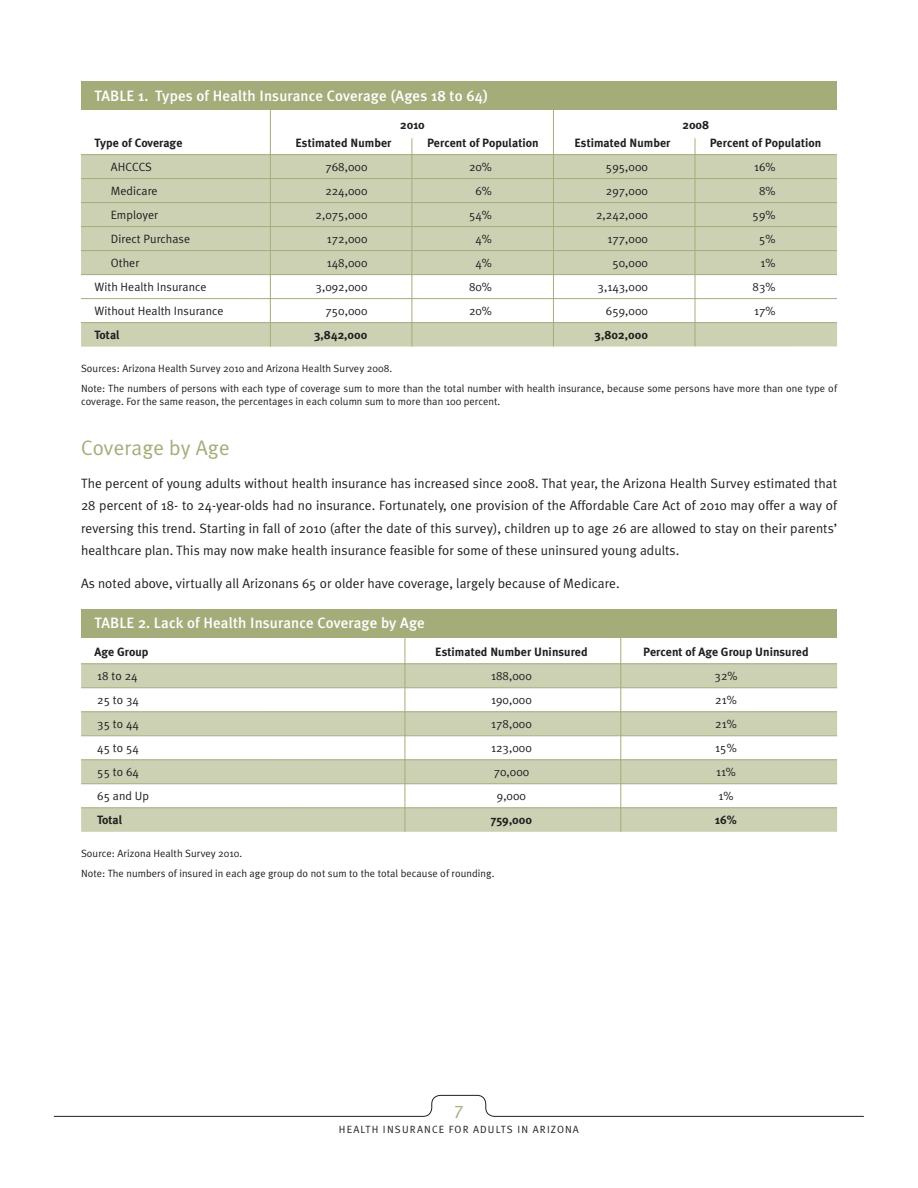
<style>
.page{position:relative;width:918px;height:1188px;background:#fff}
.page>*{position:absolute;margin:0;border:0;box-sizing:border-box;transform-origin:0 0}
.BHead{font:21px "Meta Plus Normal";letter-spacing:.01em;color:#a4ad7a}
.t1{font:18px "Meta Plus Normal";color:#a4ad7a}
.TableHead{font:500 15px "Meta Plus";letter-spacing:.01em;color:#fff}
.RTF{font:13.5px/22.5px "Meta Plus Normal";letter-spacing:.005em;color:#231f20;text-align:justify}
.Table_Entry{font:12px "Meta Plus Normal";letter-spacing:.005em;color:#231f20}
.TableHeaders{font:700 12px "Meta Plus";letter-spacing:.005em;color:#231f20}
.Table_Entry-2{font:700 12px "Meta Plus";letter-spacing:.005em;color:#231f20}
.References{font:10.5px/13.5px "Meta Plus Normal";letter-spacing:.005em;color:#231f20}
.References-2{font:10.5px "Meta Plus Normal";letter-spacing:.11em;color:#231f20}
</style>
<div class="page">
<svg style="left:53px;top:1095px;width:811px;height:22px"></svg>
<div style="left:81px;top:609px;width:756px;height:29px;background:#a4ad7a"></div>
<div style="left:81px;top:663px;width:756px;height:25px;background:#ccd1b4"></div>
<div style="left:81px;top:711px;width:756px;height:24px;background:#ccd1b4"></div>
<div style="left:81px;top:760px;width:756px;height:24px;background:#ccd1b4"></div>
<div style="left:81px;top:808px;width:756px;height:24px;background:#ccd1b4"></div>
<hr style="left:620px;top:638px;width:1px;height:194px;background:#a4ad7a">
<hr style="left:405px;top:638px;width:1px;height:194px;background:#a4ad7a">
<div style="left:81px;top:81px;width:756px;height:29px;background:#a4ad7a"></div>
<div style="left:81px;top:155px;width:756px;height:120px;background:#ccd1b4"></div>
<div style="left:81px;top:323px;width:756px;height:24px;background:#ccd1b4"></div>
<hr style="left:695px;top:138px;width:1px;height:208px;background:#a4ad7a">
<hr style="left:270px;top:110px;width:1px;height:237px;background:#a4ad7a">
<hr style="left:81px;top:154px;width:756px;height:1px;background:#a4ad7a">
<hr style="left:81px;top:178px;width:756px;height:1px;background:#a4ad7a">
<hr style="left:81px;top:202px;width:756px;height:1px;background:#a4ad7a">
<hr style="left:81px;top:226px;width:756px;height:1px;background:#a4ad7a">
<hr style="left:81px;top:250px;width:756px;height:1px;background:#a4ad7a">
<hr style="left:81px;top:274px;width:756px;height:1px;background:#a4ad7a">
<hr style="left:81px;top:298px;width:756px;height:1px;background:#a4ad7a">
<hr style="left:81px;top:322px;width:756px;height:1px;background:#a4ad7a">
<hr style="left:81px;top:663px;width:756px;height:1px;background:#a4ad7a">
<hr style="left:81px;top:687px;width:756px;height:1px;background:#a4ad7a">
<hr style="left:81px;top:711px;width:756px;height:1px;background:#a4ad7a">
<hr style="left:81px;top:735px;width:756px;height:1px;background:#a4ad7a">
<hr style="left:81px;top:759px;width:756px;height:1px;background:#a4ad7a">
<hr style="left:81px;top:783px;width:756px;height:1px;background:#a4ad7a">
<hr style="left:81px;top:807px;width:756px;height:1px;background:#a4ad7a">
<hr style="left:412px;top:138px;width:1px;height:209px;background:#a4ad7a">
<hr style="left:553px;top:110px;width:1px;height:236px;background:#a4ad7a">
<p class="TableHead" style="left:94px;top:87px;width:395px">TABLE 1. Types of Health Insurance Coverage (Ages 18 to 64)</p>
<p class="TableHeaders" style="left:400px;top:118px;width:26px">2010</p>
<p class="TableHeaders" style="left:682px;top:118px;width:29px">2008</p>
<p class="TableHeaders" style="left:94px;top:136px;width:89px">Type of Coverage</p>
<p class="TableHeaders" style="left:295px;top:136px;width:98px">Estimated Number</p>
<p class="TableHeaders" style="left:427px;top:136px;width:113px">Percent of Population</p>
<p class="TableHeaders" style="left:574px;top:136px;width:98px">Estimated Number</p>
<p class="TableHeaders" style="left:710px;top:136px;width:113px">Percent of Population</p>
<p class="Table_Entry" style="left:111px;top:160px;width:43px">AHCCCS</p>
<p class="Table_Entry" style="left:325px;top:160px;width:44px">768,000</p>
<p class="Table_Entry" style="left:469px;top:160px;width:24px">20%</p>
<p class="Table_Entry" style="left:606px;top:160px;width:44px">595,000</p>
<p class="Table_Entry" style="left:754px;top:160px;width:23px">16%</p>
<p class="Table_Entry" style="left:111px;top:184px;width:48px">Medicare</p>
<p class="Table_Entry" style="left:325px;top:184px;width:44px">224,000</p>
<p class="Table_Entry" style="left:475px;top:184px;width:18px">6%</p>
<p class="Table_Entry" style="left:606px;top:184px;width:44px">297,000</p>
<p class="Table_Entry" style="left:759px;top:184px;width:18px">8%</p>
<p class="Table_Entry" style="left:111px;top:208px;width:49px">Employer</p>
<p class="Table_Entry" style="left:316px;top:208px;width:53px">2,075,000</p>
<p class="Table_Entry" style="left:469px;top:208px;width:24px">54%</p>
<p class="Table_Entry" style="left:596px;top:208px;width:53px">2,242,000</p>
<p class="Table_Entry" style="left:753px;top:208px;width:24px">59%</p>
<p class="Table_Entry" style="left:111px;top:232px;width:81px">Direct Purchase</p>
<p class="Table_Entry" style="left:327px;top:232px;width:42px">172,000</p>
<p class="Table_Entry" style="left:475px;top:232px;width:18px">4%</p>
<p class="Table_Entry" style="left:607px;top:232px;width:42px">177,000</p>
<p class="Table_Entry" style="left:759px;top:232px;width:18px">5%</p>
<p class="Table_Entry" style="left:111px;top:256px;width:30px">Other</p>
<p class="Table_Entry" style="left:327px;top:256px;width:42px">148,000</p>
<p class="Table_Entry" style="left:475px;top:256px;width:18px">4%</p>
<p class="Table_Entry" style="left:612px;top:256px;width:37px">50,000</p>
<p class="Table_Entry" style="left:761px;top:256px;width:16px">1%</p>
<p class="Table_Entry" style="left:94px;top:280px;width:114px">With Health Insurance</p>
<p class="Table_Entry" style="left:316px;top:280px;width:53px">3,092,000</p>
<p class="Table_Entry" style="left:469px;top:280px;width:24px">80%</p>
<p class="Table_Entry" style="left:598px;top:280px;width:52px">3,143,000</p>
<p class="Table_Entry" style="left:753px;top:280px;width:24px">83%</p>
<p class="Table_Entry" style="left:94px;top:304px;width:131px">Without Health Insurance</p>
<p class="Table_Entry" style="left:325px;top:304px;width:44px">750,000</p>
<p class="Table_Entry" style="left:469px;top:304px;width:24px">20%</p>
<p class="Table_Entry" style="left:606px;top:304px;width:44px">659,000</p>
<p class="Table_Entry" style="left:754px;top:304px;width:23px">17%</p>
<p class="Table_Entry-2" style="left:94px;top:328px;width:27px">Total</p>
<p class="Table_Entry-2" style="left:314px;top:328px;width:54px">3,842,000</p>
<p class="Table_Entry-2" style="left:595px;top:328px;width:54px">3,802,000</p>
<p class="References" style="left:81px;top:362px;width:313px">Sources: Arizona Health Survey 2010 and Arizona Health Survey 2008.</p>
<p class="References" style="left:81px;top:381px;width:758px">Note: The numbers of persons with each type of coverage sum to more than the total number with health insurance, because some persons have more than one type of coverage. For the same reason, the percentages in each column sum to more than 100 percent.</p>
<p class="BHead" style="left:81px;top:435px;width:150px">Coverage by Age</p>
<p class="RTF" style="left:81px;top:472px;width:758px">The percent of young adults without health insurance has increased since 2008. That year, the Arizona Health Survey estimated that 28 percent of 18- to 24-year-olds had no insurance. Fortunately, one provision of the Affordable Care Act of 2010 may offer a way of reversing this trend. Starting in fall of 2010 (after the date of this survey), children up to age 26 are allowed to stay on their parents’ healthcare plan. This may now make health insurance feasible for some of these uninsured young adults.</p>
<p class="RTF" style="left:81px;top:572px;width:540px">As noted above, virtually all Arizonans 65 or older have coverage, largely because of Medicare.</p>
<p class="TableHead" style="left:94px;top:614px;width:332px">TABLE 2. Lack of Health Insurance Coverage by Age</p>
<p class="TableHeaders" style="left:94px;top:645px;width:55px">Age Group</p>
<p class="TableHeaders" style="left:435px;top:645px;width:154px">Estimated Number Uninsured</p>
<p class="TableHeaders" style="left:643px;top:645px;width:167px">Percent of Age Group Uninsured</p>
<p class="Table_Entry" style="left:97px;top:669px;width:42px">18 to 24</p>
<p class="Table_Entry" style="left:491px;top:669px;width:42px">188,000</p>
<p class="Table_Entry" style="left:715px;top:669px;width:24px">32%</p>
<p class="Table_Entry" style="left:97px;top:693px;width:43px">25 to 34</p>
<p class="Table_Entry" style="left:491px;top:693px;width:42px">190,000</p>
<p class="Table_Entry" style="left:715px;top:693px;width:23px">21%</p>
<p class="Table_Entry" style="left:97px;top:717px;width:43px">35 to 44</p>
<p class="Table_Entry" style="left:491px;top:717px;width:42px">178,000</p>
<p class="Table_Entry" style="left:715px;top:717px;width:23px">21%</p>
<p class="Table_Entry" style="left:97px;top:741px;width:43px">45 to 54</p>
<p class="Table_Entry" style="left:491px;top:741px;width:42px">123,000</p>
<p class="Table_Entry" style="left:715px;top:741px;width:23px">15%</p>
<p class="Table_Entry" style="left:97px;top:765px;width:43px">55 to 64</p>
<p class="Table_Entry" style="left:494px;top:765px;width:37px">70,000</p>
<p class="Table_Entry" style="left:716px;top:765px;width:21px">11%</p>
<p class="Table_Entry" style="left:97px;top:789px;width:53px">65 and Up</p>
<p class="Table_Entry" style="left:497px;top:789px;width:31px">9,000</p>
<p class="Table_Entry" style="left:719px;top:789px;width:16px">1%</p>
<p class="Table_Entry-2" style="left:97px;top:813px;width:27px">Total</p>
<p class="Table_Entry-2" style="left:491px;top:813px;width:43px">759,000</p>
<p class="Table_Entry-2" style="left:715px;top:813px;width:23px">16%</p>
<p class="References" style="left:81px;top:847px;width:163px">Source: Arizona Health Survey 2010.</p>
<p class="References" style="left:81px;top:866px;width:415px">Note: The numbers of insured in each age group do not sum to the total because of rounding.</p>
<h2 class="t1" style="left:454px;top:1099px;width:11px">7</h2>
<p class="References-2" style="left:339px;top:1124px;width:242px">HEALTH INSURANCE FOR ADULTS IN ARIZONA</p>
</div>
